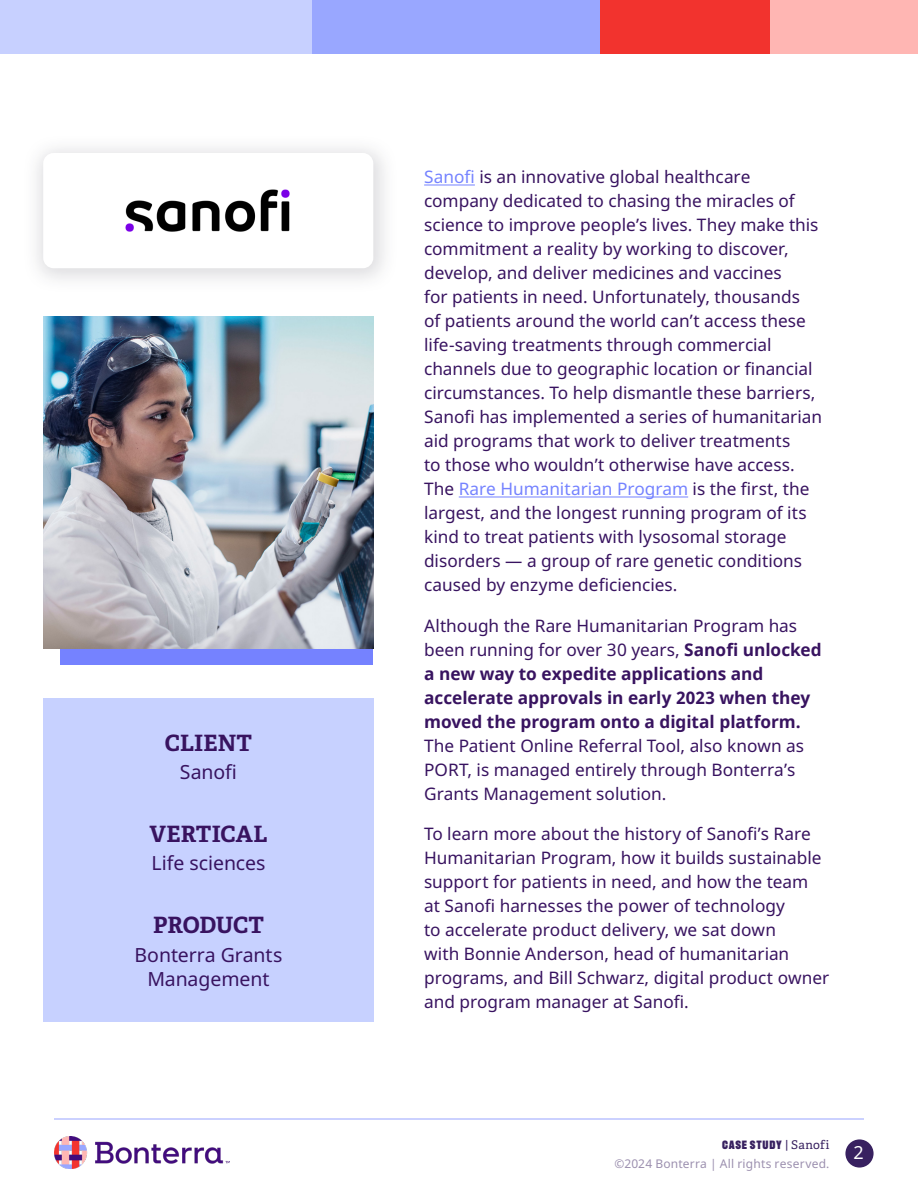
<style>
.page{position:relative;width:918px;height:1188px;background:#fff}
.page>*{position:absolute;margin:0;border:0;box-sizing:border-box;transform-origin:0 0}
.t1{font:700 22.5px "Adelle";letter-spacing:.005em;color:#381360}
.t2{font:700 22.5px "Adelle";letter-spacing:-.015em;color:#381360}
.t3{font:19.5px/24px "Noto Sans";letter-spacing:-.005em;color:#381360;text-align:center}
.t4{font:18px "Noto Sans";color:#fff}
.t5{font:17.25px/24px "Noto Sans";color:#381360}
.t6{font:12px "Noto Sans";letter-spacing:.015em;color:#9c90af}
.t7{font:900 12px "Recent Grotesk";letter-spacing:.065em;color:#382160}
.s1{color:#7583ff}
.s2{font-weight:700}
.s3{font-family:"Adelle";font-weight:400}
</style>
<div class="page">
<div style="left:845px;top:1139px;width:29px;height:29px;background:#382160;border-radius:50%"></div>
<hr style="left:54px;top:1118px;width:810px;height:2px;background:#bac2ff">
<img style="left:54px;top:1136px;width:176px;height:33px">
<div style="left:599px;top:0;width:172px;height:54px;background:#f2332e"></div>
<div style="left:771px;top:0;width:147px;height:54px;background:#ffb6b3"></div>
<div style="left:312px;top:0;width:287px;height:54px;background:#99a7ff"></div>
<div style="left:0;top:0;width:312px;height:54px;background:#c7d0ff"></div>
<div style="left:61px;top:328px;width:312px;height:337px;background:#7582ff"></div>
<div style="left:43px;top:698px;width:331px;height:323px;background:#c7d1ff"></div>
<img style="left:43px;top:316px;width:330px;height:333px">
<img style="left:125px;top:189px;width:165px;height:43px">
<div style="left:43px;top:153px;width:330px;height:115px;border:4px solid #fff;border-radius:8px"></div>
<hr style="left:424px;top:185px;width:51px;height:1px;background:#7583ff">
<hr style="left:459px;top:497px;width:229px;height:1px;background:#7583ff">
<p class="t1" style="left:165px;top:729px;width:89px">CLIENT</p>
<p class="t3" style="left:180px;top:760px;width:59px">Sanofi</p>
<p class="t1" style="left:150px;top:820px;width:119px">VERTICAL</p>
<p class="t3" style="left:151px;top:852px;width:116px">Life sciences</p>
<p class="t2" style="left:153px;top:911px;width:112px">PRODUCT</p>
<p class="t3" style="left:135px;top:943px;width:149px">Bonterra Grants<br>Management</p>
<p class="t5" style="left:424px;top:165px;width:400px"><span class="s1">Sanofi</span> is an innovative global healthcare company dedicated to chasing the miracles of science to improve people’s lives. They make this commitment a reality by working to discover, develop, and deliver medicines and vaccines<br>for patients in need. Unfortunately, thousands<br>of patients around the world can’t access these life-saving treatments through commercial channels due to geographic location or financial circumstances. To help dismantle these barriers, Sanofi has implemented a series of humanitarian aid programs that work to deliver treatments<br>to those who wouldn’t otherwise have access.<br>The <span class="s1">Rare Humanitarian Program</span> is the first, the largest, and the longest running program of its kind to treat patients with lysosomal storage disorders — a group of rare genetic conditions caused by enzyme deficiencies.</p>
<p class="t5" style="left:424px;top:614px;width:399px">Although the Rare Humanitarian Program has been running for over 30 years, <span class="s2">Sanofi unlocked a new way to expedite applications and accelerate approvals in early 2023 when they moved the program onto a digital platform.<br></span>The Patient Online Referral Tool, also known as PORT, is managed entirely through Bonterra’s Grants Management solution.</p>
<p class="t5" style="left:424px;top:822px;width:407px">To learn more about the history of Sanofi’s Rare Humanitarian Program, how it builds sustainable support for patients in need, and how the team<br>at Sanofi harnesses the power of technology<br>to accelerate product delivery, we sat down<br>with Bonnie Anderson, head of humanitarian programs, and Bill Schwarz, digital product owner and program manager at Sanofi.</p>
<p class="t7" style="left:722px;top:1138px;width:109px">CASE STUDY <span class="s3">| Sanofi</span></p>
<p class="t6" style="left:615px;top:1155px;width:216px">©2024 Bonterra | All rights reserved.</p>
<p class="t4" style="left:854px;top:1140px;width:12px">2</p>
</div>
